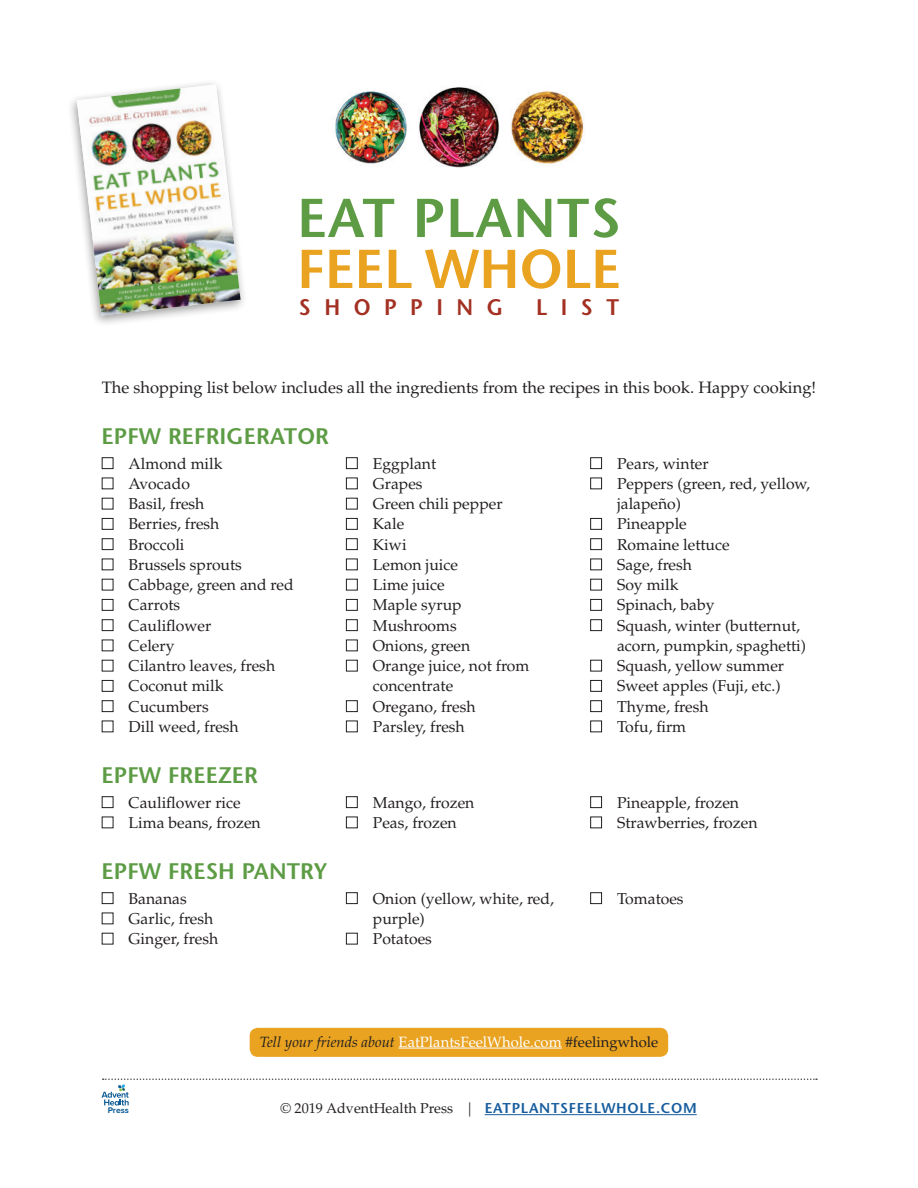
<style>
.page{position:relative;width:918px;height:1188px;background:#fff}
.page>*{position:absolute;margin:0;border:0;box-sizing:border-box;transform-origin:0 0}
.t1{font:600 54.6px "Stone Sans";letter-spacing:.02em;color:#5d9c45}
.t2{font:600 54.6px "Stone Sans";color:#e9a321}
.t3{font:600 22.5px "Stone Sans LT";letter-spacing:.005em;color:#5d9c45}
.t4{font:600 22.5px "Stone Sans";letter-spacing:.63em;color:#a33022;scale:.95 1}
.t5{font:16.5px "Palatino LT";color:#231f20}
.t6{font:15.75px/20.2px "Palatino LT";color:#231f20}
.t7{font:14.85px "Palatino LT";color:#fff}
.t8{font:14.25px "Palatino LT";color:#231f20}
.t9{font:700 8.55px "Proxima Nova";color:#0d5c96}
.s1{font-style:italic;color:#231f20}
.s2{color:#231f20}
.s3{font-family:"Stone Sans LT";font-weight:600;color:#175d9e}
</style>
<div class="page">
<hr style="left:485px;top:1114px;width:212px;height:1px;background:#175d9e">
<svg style="left:101px;top:1078px;width:716px;height:28px"></svg>
<div style="left:250px;top:1028px;width:418px;height:29px;background:#e9a321;border-radius:8px"></div>
<hr style="left:399px;top:1048px;width:163px;height:1px;background:#fff">
<div style="left:102px;top:457px;width:11px;height:12px;border:1px solid #231f20"></div>
<div style="left:102px;top:518px;width:11px;height:12px;border:1px solid #231f20"></div>
<div style="left:102px;top:538px;width:11px;height:12px;border:1px solid #231f20"></div>
<div style="left:102px;top:599px;width:11px;height:12px;border:1px solid #231f20"></div>
<div style="left:102px;top:619px;width:11px;height:12px;border:1px solid #231f20"></div>
<div style="left:102px;top:680px;width:11px;height:12px;border:1px solid #231f20"></div>
<div style="left:102px;top:700px;width:11px;height:12px;border:1px solid #231f20"></div>
<div style="left:346px;top:457px;width:12px;height:12px;border:1px solid #231f20"></div>
<div style="left:346px;top:478px;width:12px;height:11px;border:1px solid #231f20"></div>
<div style="left:346px;top:498px;width:12px;height:11px;border:1px solid #231f20"></div>
<div style="left:346px;top:518px;width:12px;height:12px;border:1px solid #231f20"></div>
<div style="left:346px;top:538px;width:12px;height:12px;border:1px solid #231f20"></div>
<div style="left:346px;top:559px;width:12px;height:11px;border:1px solid #231f20"></div>
<div style="left:346px;top:579px;width:12px;height:11px;border:1px solid #231f20"></div>
<div style="left:346px;top:599px;width:12px;height:12px;border:1px solid #231f20"></div>
<div style="left:346px;top:619px;width:12px;height:12px;border:1px solid #231f20"></div>
<div style="left:346px;top:640px;width:12px;height:11px;border:1px solid #231f20"></div>
<div style="left:346px;top:660px;width:12px;height:11px;border:1px solid #231f20"></div>
<div style="left:346px;top:700px;width:12px;height:12px;border:1px solid #231f20"></div>
<div style="left:346px;top:721px;width:12px;height:11px;border:1px solid #231f20"></div>
<div style="left:590px;top:457px;width:12px;height:12px;border:1px solid #231f20"></div>
<div style="left:590px;top:478px;width:12px;height:11px;border:1px solid #231f20"></div>
<div style="left:590px;top:518px;width:12px;height:12px;border:1px solid #231f20"></div>
<div style="left:590px;top:538px;width:12px;height:12px;border:1px solid #231f20"></div>
<div style="left:590px;top:559px;width:12px;height:11px;border:1px solid #231f20"></div>
<div style="left:590px;top:579px;width:12px;height:11px;border:1px solid #231f20"></div>
<div style="left:590px;top:599px;width:12px;height:12px;border:1px solid #231f20"></div>
<div style="left:590px;top:619px;width:12px;height:12px;border:1px solid #231f20"></div>
<div style="left:590px;top:660px;width:12px;height:11px;border:1px solid #231f20"></div>
<div style="left:590px;top:680px;width:12px;height:12px;border:1px solid #231f20"></div>
<div style="left:590px;top:700px;width:12px;height:12px;border:1px solid #231f20"></div>
<div style="left:590px;top:721px;width:12px;height:11px;border:1px solid #231f20"></div>
<div style="left:102px;top:796px;width:11px;height:12px;border:1px solid #231f20"></div>
<div style="left:346px;top:796px;width:12px;height:12px;border:1px solid #231f20"></div>
<div style="left:346px;top:817px;width:12px;height:11px;border:1px solid #231f20"></div>
<div style="left:590px;top:796px;width:12px;height:12px;border:1px solid #231f20"></div>
<div style="left:590px;top:817px;width:12px;height:11px;border:1px solid #231f20"></div>
<div style="left:102px;top:892px;width:11px;height:12px;border:1px solid #231f20"></div>
<div style="left:346px;top:892px;width:12px;height:12px;border:1px solid #231f20"></div>
<div style="left:346px;top:933px;width:12px;height:11px;border:1px solid #231f20"></div>
<div style="left:590px;top:892px;width:12px;height:12px;border:1px solid #231f20"></div>
<div style="left:67px;top:79px;width:181px;height:248px;background:#231f20;opacity:.45"></div>
<img style="left:77px;top:84px;width:164px;height:232px">
<img style="left:335px;top:87px;width:249px;height:81px">
<h1 class="t1" style="left:297px;top:185px;width:325px">EAT PLANTS</h1>
<h1 class="t2" style="left:297px;top:236px;width:325px">FEEL WHOLE</h1>
<h2 class="t4" style="left:299px;top:293px;width:216px">SHOPPING</h2>
<h2 class="t4" style="left:536px;top:293px;width:89px">LIST</h2>
<p class="t5" style="left:102px;top:378px;width:716px">The shopping list below includes all the ingredients from the recipes in this book. Happy cooking!</p>
<h2 class="t3" style="left:102px;top:422px;width:229px">EPFW REFRIGERATOR</h2>
<p class="t6" style="left:129px;top:453px;width:167px">Almond milk<br>Avocado<br>Basil, fresh<br>Berries, fresh<br>Broccoli<br>Brussels sprouts<br>Cabbage, green and red<br>Carrots<br>Cauliflower<br>Celery<br>Cilantro leaves, fresh<br>Coconut milk<br>Cucumbers<br>Dill weed, fresh</p>
<p class="t6" style="left:373px;top:453px;width:158px">Eggplant<br>Grapes<br>Green chili pepper<br>Kale<br>Kiwi<br>Lemon juice<br>Lime juice<br>Maple syrup<br>Mushrooms<br>Onions, green<br>Orange juice, not from concentrate<br>Oregano, fresh<br>Parsley, fresh</p>
<p class="t6" style="left:617px;top:453px;width:195px">Pears, winter<br>Peppers (green, red, yellow, jalapeño)<br>Pineapple<br>Romaine lettuce<br>Sage, fresh<br>Soy milk<br>Spinach, baby<br>Squash, winter (butternut, acorn, pumpkin, spaghetti)<br>Squash, yellow summer<br>Sweet apples (Fuji, etc.)<br>Thyme, fresh<br>Tofu, firm</p>
<h2 class="t3" style="left:102px;top:761px;width:158px">EPFW FREEZER</h2>
<p class="t6" style="left:129px;top:792px;width:134px">Cauliflower rice<br>Lima beans, frozen</p>
<p class="t6" style="left:373px;top:792px;width:103px">Mango, frozen<br>Peas, frozen</p>
<p class="t6" style="left:617px;top:792px;width:142px">Pineapple, frozen<br>Strawberries, frozen</p>
<h2 class="t3" style="left:102px;top:857px;width:228px">EPFW FRESH PANTRY</h2>
<p class="t6" style="left:129px;top:888px;width:91px">Bananas<br>Garlic, fresh<br>Ginger, fresh</p>
<p class="t6" style="left:373px;top:888px;width:183px">Onion (yellow, white, red, purple)<br>Potatoes</p>
<p class="t6" style="left:617px;top:888px;width:68px">Tomatoes</p>
<p class="t7" style="left:260px;top:1033px;width:400px"><span class="s1">Tell your friends about</span> EatPlantsFeelWhole.com <span class="s2">#feelingwhole</span></p>
<p class="t9" style="left:108px;top:1104px;width:23px">Press</p>
<p class="t8" style="left:280px;top:1100px;width:418px">© 2019 AdventHealth Press | <span class="s3">EATPLANTSFEELWHOLE.COM</span></p>
</div>
